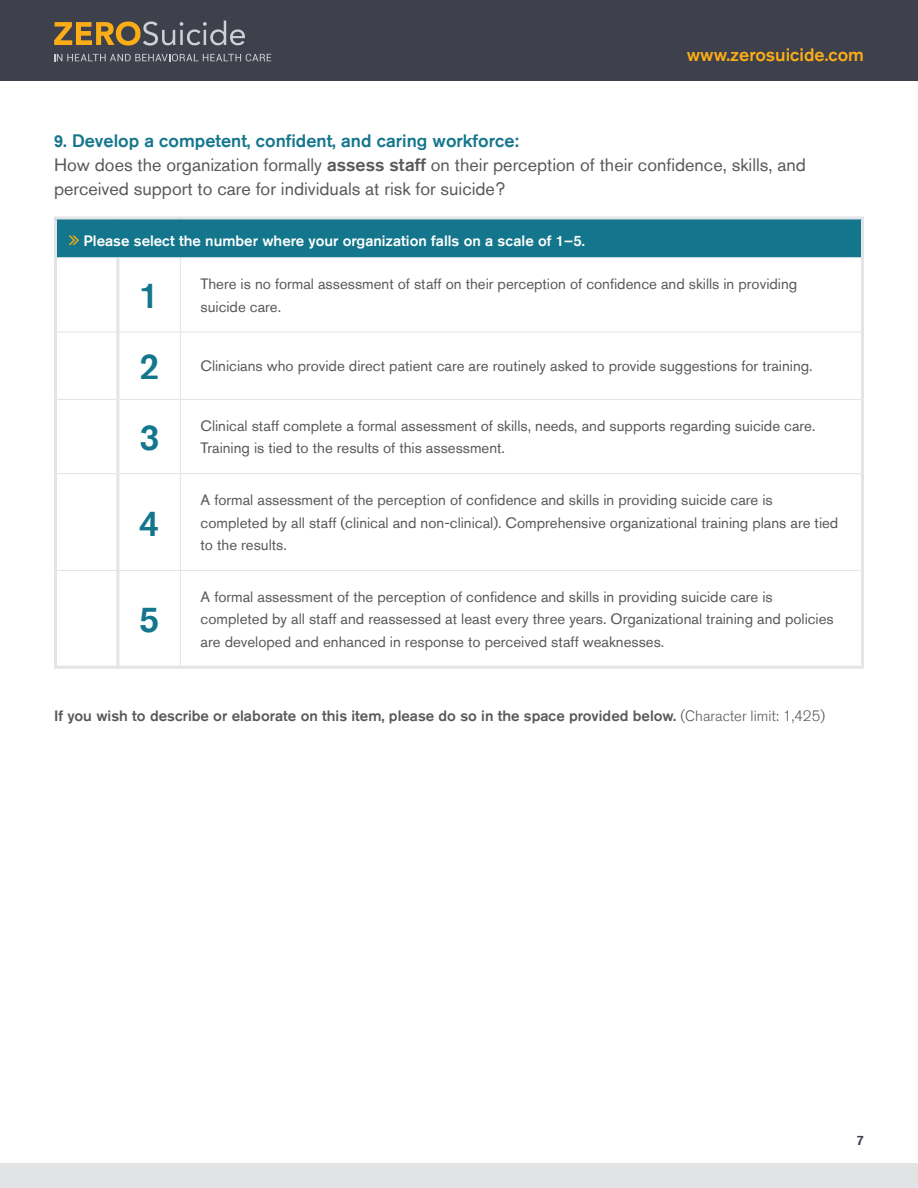
<style>
.page{position:relative;width:918px;height:1188px;background:#fff}
.page>*{position:absolute;margin:0;border:0;box-sizing:border-box;transform-origin:0 0}
.Lg_Numbers{font:500 36px "Akzidenz Grotesk Std";color:#14768c}
.Body_12_15{font:18px/23.9px "Akzidenz Grotesk Std";color:#58595b}
.t1{font:500 18px "Akzidenz Grotesk Std";color:#fbad18}
.Body_AFTER_0_125{font:15px/22.5px "Akzidenz Grotesk Std";color:#58595b}
.Body_AFTER_0_45{font:500 15px "Akzidenz Grotesk Std";color:#58595b}
.Table_head{font:500 15px "Akzidenz Grotesk Std";color:#fff}
.t2{font:500 13.5px "Akzidenz Grotesk Std";color:#3e414b}
.s1{font-family:"Arial";font-weight:700;font-size:16.5px;color:#14768c}
.s2{font-weight:500;color:#14768c}
.s3{font-weight:500}
.s4{font-weight:300}
</style>
<div class="page">
<div style="left:0;top:0;width:918px;height:81px;background:#3e414b"></div>
<svg style="left:54px;top:21px;width:191px;height:25px"></svg>
<svg style="left:54px;top:54px;width:217px;height:7px"></svg>
<div style="left:0;top:1163px;width:918px;height:25px;background:#e2e3e4"></div>
<div style="left:56px;top:218px;width:806px;height:40px;background:#14768c"></div>
<hr style="left:180px;top:332px;width:681px;height:1px;background:#e3e4e7">
<hr style="left:57px;top:399px;width:59px;height:1px;background:#e3e4e7">
<hr style="left:119px;top:399px;width:61px;height:1px;background:#e3e4e7">
<hr style="left:180px;top:399px;width:681px;height:1px;background:#e3e4e7">
<hr style="left:57px;top:473px;width:59px;height:1px;background:#e3e4e7">
<hr style="left:119px;top:473px;width:61px;height:1px;background:#e3e4e7">
<hr style="left:180px;top:473px;width:681px;height:1px;background:#e3e4e7">
<hr style="left:57px;top:332px;width:59px;height:1px;background:#e3e4e7">
<hr style="left:119px;top:332px;width:61px;height:1px;background:#e3e4e7">
<hr style="left:57px;top:257px;width:61px;height:1px;background:#e3e4e7">
<hr style="left:118px;top:257px;width:62px;height:1px;background:#e3e4e7">
<hr style="left:180px;top:258px;width:1px;height:74px;background:#e3e4e7">
<hr style="left:180px;top:332px;width:1px;height:67px;background:#e3e4e7">
<hr style="left:180px;top:400px;width:1px;height:73px;background:#e3e4e7">
<hr style="left:180px;top:474px;width:1px;height:96px;background:#e3e4e7">
<hr style="left:180px;top:257px;width:681px;height:1px;background:#e3e4e7">
<hr style="left:54px;top:216px;width:64px;height:3px;background:#e3e4e7">
<hr style="left:54px;top:219px;width:3px;height:39px;background:#e3e4e7">
<hr style="left:118px;top:216px;width:62px;height:3px;background:#e3e4e7">
<hr style="left:180px;top:216px;width:684px;height:3px;background:#e3e4e7">
<hr style="left:861px;top:219px;width:3px;height:39px;background:#e3e4e7">
<hr style="left:54px;top:258px;width:3px;height:74px;background:#e3e4e7">
<hr style="left:116px;top:258px;width:3px;height:74px;background:#e3e4e7">
<hr style="left:861px;top:258px;width:3px;height:74px;background:#e3e4e7">
<hr style="left:54px;top:332px;width:3px;height:67px;background:#e3e4e7">
<hr style="left:116px;top:332px;width:3px;height:67px;background:#e3e4e7">
<hr style="left:861px;top:332px;width:3px;height:67px;background:#e3e4e7">
<hr style="left:54px;top:399px;width:3px;height:75px;background:#e3e4e7">
<hr style="left:116px;top:399px;width:3px;height:75px;background:#e3e4e7">
<hr style="left:861px;top:399px;width:3px;height:75px;background:#e3e4e7">
<hr style="left:54px;top:474px;width:3px;height:96px;background:#e3e4e7">
<hr style="left:116px;top:474px;width:3px;height:96px;background:#e3e4e7">
<hr style="left:861px;top:474px;width:3px;height:96px;background:#e3e4e7">
<hr style="left:861px;top:570px;width:3px;height:96px;background:#e3e4e7">
<hr style="left:180px;top:666px;width:684px;height:3px;background:#e3e4e7">
<hr style="left:180px;top:570px;width:681px;height:1px;background:#e3e4e7">
<hr style="left:57px;top:570px;width:61px;height:1px;background:#e3e4e7">
<hr style="left:118px;top:570px;width:62px;height:1px;background:#e3e4e7">
<hr style="left:180px;top:571px;width:1px;height:95px;background:#e3e4e7">
<hr style="left:54px;top:570px;width:3px;height:96px;background:#e3e4e7">
<hr style="left:116px;top:571px;width:3px;height:95px;background:#e3e4e7">
<hr style="left:54px;top:666px;width:64px;height:3px;background:#e3e4e7">
<hr style="left:118px;top:666px;width:62px;height:3px;background:#e3e4e7">
<p class="t1" style="left:687px;top:44px;width:179px">www.zerosuicide.com</p>
<p class="Body_12_15" style="left:54px;top:129px;width:753px"><span class="s1">9</span><span class="s2">. Develop a competent, confident, and caring workforce:<br></span>How does the organization formally <span class="s3">assess staff</span> on their perception of their confidence, skills, and perceived support to care for individuals at risk for suicide?</p>
<p class="Table_head" style="left:84px;top:231px;width:503px">Please select the number where your organization falls on a scale of 1–5.</p>
<p class="Lg_Numbers" style="left:139px;top:274px;width:22px">1</p>
<p class="Body_AFTER_0_125" style="left:201px;top:273px;width:598px">There is no formal assessment of staff on their perception of confidence and skills in providing suicide care.</p>
<p class="Lg_Numbers" style="left:139px;top:345px;width:22px">2</p>
<p class="Body_AFTER_0_125" style="left:201px;top:355px;width:614px">Clinicians who provide direct patient care are routinely asked to provide suggestions for training.</p>
<p class="Lg_Numbers" style="left:139px;top:415px;width:22px">3</p>
<p class="Body_AFTER_0_125" style="left:201px;top:414px;width:616px">Clinical staff complete a formal assessment of skills, needs, and supports regarding suicide care.<br>Training is tied to the results of this assessment.</p>
<p class="Lg_Numbers" style="left:139px;top:501px;width:22px">4</p>
<p class="Lg_Numbers" style="left:139px;top:598px;width:22px">5</p>
<p class="Body_AFTER_0_125" style="left:201px;top:489px;width:639px">A formal assessment of the perception of confidence and skills in providing suicide care is completed by all staff (clinical and non-clinical). Comprehensive organizational training plans are tied to the results.</p>
<p class="Body_AFTER_0_125" style="left:201px;top:585px;width:635px">A formal assessment of the perception of confidence and skills in providing suicide care is completed by all staff and reassessed at least every three years. Organizational training and policies are developed and enhanced in response to perceived staff weaknesses.</p>
<p class="Body_AFTER_0_45" style="left:54px;top:706px;width:773px">If you wish to describe or elaborate on this item, please do so in the space provided below. <span class="s4">(Character limit: 1,425)</span></p>
<p class="t2" style="left:856px;top:1132px;width:9px">7</p>
</div>
